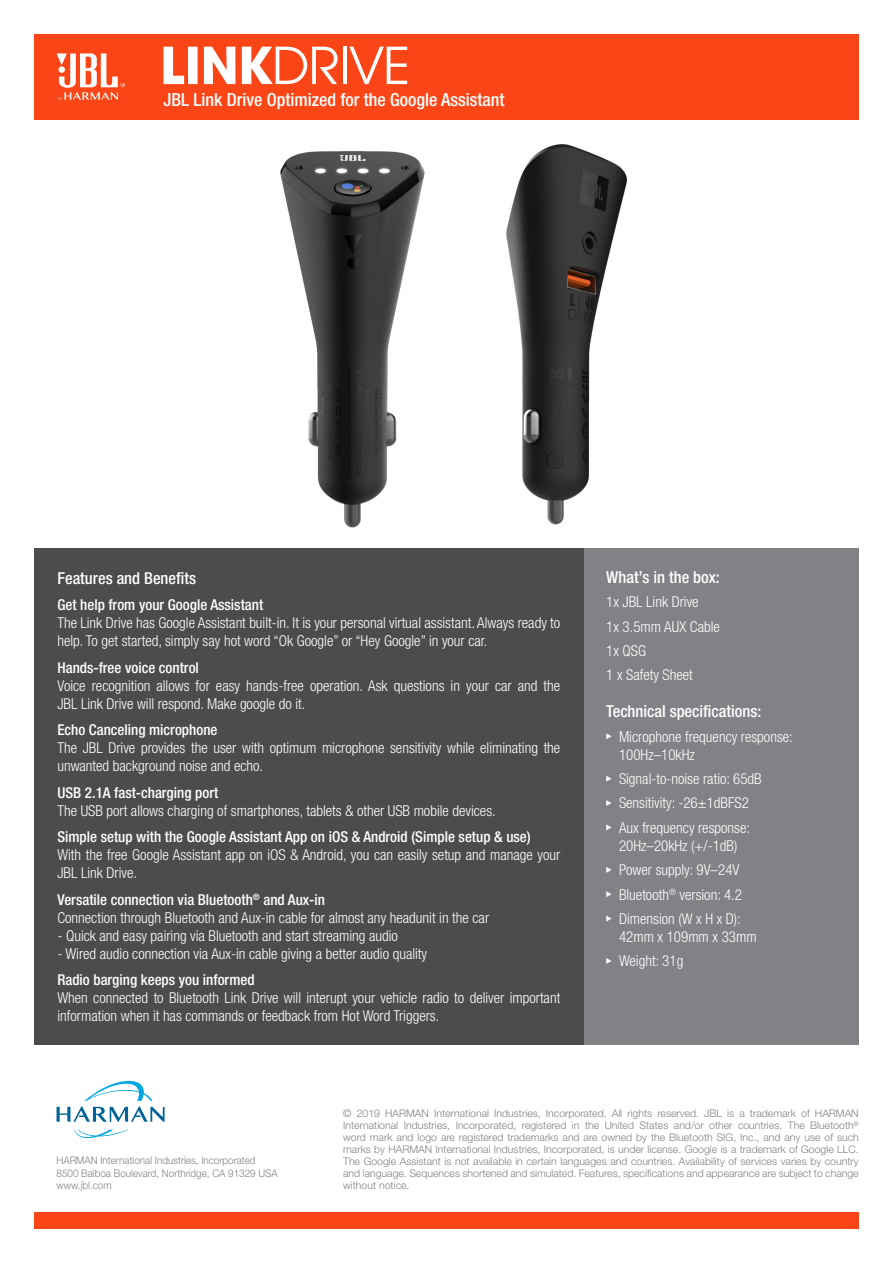
<style>
.page{position:relative;width:893px;height:1263px;background:#fff}
.page>*{position:absolute;margin:0;border:0;box-sizing:border-box;transform-origin:0 0}
.t1{font:500 condensed 18px "Helvetica Neue LT Pro";color:#fff}
.t2{font:500 condensed 16.5px "Helvetica Neue LT Pro";color:#fff}
.t3{font:300 condensed 15px/18px "Helvetica Neue LT Pro";color:#fff}
.t4{font:500 condensed 15px "Helvetica Neue LT Pro";color:#fff}
.t5{font:300 10.5px/12px "Helvetica Neue LT Pro";color:#808285;text-align:justify}
.t6{font:300 10.5px "Helvetica Neue LT Pro";color:#808285;scale:.94 1}
</style>
<div class="page">
<div style="left:34px;top:34px;width:825px;height:85px;background:#fa4616"></div>
<div style="left:34px;top:1213px;width:825px;height:16px;background:#fa4616"></div>
<svg style="left:57px;top:53px;width:68px;height:48px"></svg>
<svg style="left:74px;top:1130px;width:54px;height:8px"></svg>
<svg style="left:57px;top:1080px;width:108px;height:42px"></svg>
<div style="left:584px;top:549px;width:275px;height:496px;background:#808285"></div>
<svg style="left:606px;top:733px;width:6px;height:6px"></svg>
<svg style="left:606px;top:776px;width:6px;height:6px"></svg>
<svg style="left:606px;top:800px;width:6px;height:6px"></svg>
<svg style="left:606px;top:824px;width:6px;height:6px"></svg>
<svg style="left:606px;top:867px;width:6px;height:6px"></svg>
<svg style="left:606px;top:891px;width:6px;height:6px"></svg>
<svg style="left:606px;top:916px;width:6px;height:5px"></svg>
<svg style="left:606px;top:958px;width:6px;height:6px"></svg>
<div style="left:34px;top:549px;width:550px;height:496px;background:#4b4c4d"></div>
<hr style="left:343px;top:47px;width:3px;height:37px;background:#fff">
<svg style="left:349px;top:47px;width:58px;height:37px"></svg>
<svg style="left:163px;top:47px;width:21px;height:37px"></svg>
<div style="left:188px;top:47px;width:10px;height:37px;background:#fff"></div>
<svg style="left:204px;top:47px;width:31px;height:37px"></svg>
<svg style="left:242px;top:47px;width:96px;height:37px"></svg>
<img style="left:506px;top:144px;width:121px;height:381px">
<img style="left:280px;top:151px;width:145px;height:377px">
<p class="t1" style="left:163px;top:89px;width:342px">JBL Link Drive Optimized for the Google Assistant</p>
<p class="t2" style="left:57px;top:568px;width:140px">Features and Benefits</p>
<p class="t4" style="left:57px;top:596px;width:207px">Get help from your Google Assistant</p>
<p class="t3" style="left:57px;top:614px;width:504px">The Link Drive has Google Assistant built-in. It is your personal virtual assistant. Always ready to help. To get started, simply say hot word “Ok Google” or “Hey Google” in your car.</p>
<p class="t4" style="left:57px;top:658px;width:143px">Hands-free voice control</p>
<p class="t3" style="left:57px;top:676px;width:504px">Voice recognition allows for easy hands-free operation. Ask questions in your car and the<br>JBL Link Drive will respond. Make google do it.</p>
<p class="t4" style="left:57px;top:721px;width:162px">Echo Canceling microphone</p>
<p class="t3" style="left:57px;top:739px;width:504px">The JBL Drive provides the user with optimum microphone sensitivity while eliminating the unwanted background noise and echo.</p>
<p class="t4" style="left:57px;top:783px;width:162px">USB 2.1A fast-charging port</p>
<p class="t3" style="left:57px;top:801px;width:440px">The USB port allows charging of smartphones, tablets &amp; other USB mobile devices.</p>
<p class="t4" style="left:57px;top:828px;width:475px">Simple setup with the Google Assistant App on iOS &amp; Android (Simple setup &amp; use)</p>
<p class="t3" style="left:57px;top:846px;width:504px">With the free Google Assistant app on iOS &amp; Android, you can easily setup and manage your<br>JBL Link Drive.</p>
<p class="t4" style="left:57px;top:890px;width:269px">Versatile connection via Bluetooth<sup>®</sup> and Aux-in</p>
<p class="t3" style="left:57px;top:908px;width:433px">Connection through Bluetooth and Aux-in cable for almost any headunit in the car</p>
<p class="t3" style="left:57px;top:926px;width:342px">- Quick and easy pairing via Bluetooth and start streaming audio</p>
<p class="t3" style="left:57px;top:944px;width:371px">- Wired audio connection via Aux-in cable giving a better audio quality</p>
<p class="t4" style="left:57px;top:971px;width:199px">Radio barging keeps you informed</p>
<p class="t3" style="left:57px;top:989px;width:504px">When connected to Bluetooth Link Drive will interupt your vehicle radio to deliver important information when it has commands or feedback from Hot Word Triggers.</p>
<p class="t2" style="left:606px;top:567px;width:115px">What’s in the box:</p>
<p class="t3" style="left:606px;top:593px;width:94px">1x JBL Link Drive</p>
<p class="t3" style="left:606px;top:617px;width:115px">1x 3.5mm AUX Cable</p>
<p class="t3" style="left:606px;top:642px;width:41px">1x QSG</p>
<p class="t3" style="left:606px;top:666px;width:88px">1 x Safety Sheet</p>
<p class="t2" style="left:606px;top:701px;width:157px">Technical specifications:</p>
<p class="t3" style="left:619px;top:727px;width:175px">Microphone frequency response:<br>100Hz–10kHz</p>
<p class="t3" style="left:619px;top:769px;width:144px">Signal-to-noise ratio: 65dB</p>
<p class="t3" style="left:619px;top:794px;width:131px">Sensitivity: -26±1dBFS2</p>
<p class="t3" style="left:619px;top:818px;width:133px">Aux frequency response:<br>20Hz–20kHz (+/-1dB)</p>
<p class="t3" style="left:619px;top:861px;width:122px">Power supply: 9V–24V</p>
<p class="t3" style="left:619px;top:885px;width:124px">Bluetooth<sup>®</sup> version: 4.2</p>
<p class="t3" style="left:619px;top:909px;width:139px">Dimension (W x H x D):<br>42mm x 109mm x 33mm</p>
<p class="t3" style="left:619px;top:952px;width:66px">Weight: 31g</p>
<p class="t6" style="left:57px;top:1154px;width:213px">HARMAN International Industries, Incorporated</p>
<p class="t6" style="left:57px;top:1166px;width:237px">8500 Balboa Boulevard, Northridge, CA 91329 USA</p>
<p class="t6" style="left:57px;top:1179px;width:60px">www.jbl.com</p>
<p class="t5" style="left:343px;top:1107px;width:517px">© 2019 HARMAN International Industries, Incorporated. All rights reserved. JBL is a trademark of HARMAN International Industries, Incorporated, registered in the United States and/or other countries. The Bluetooth<sup>® </sup>word mark and logo are registered trademarks and are owned by the Bluetooth SIG, Inc., and any use of such marks by HARMAN International Industries, Incorporated, is under license. Google is a trademark of Google LLC.<br>The Google Assistant is not available in certain languages and countries. Availability of services varies by country and language. Sequences shortened and simulated. Features, specifications and appearance are subject to change without notice.</p>
</div>
